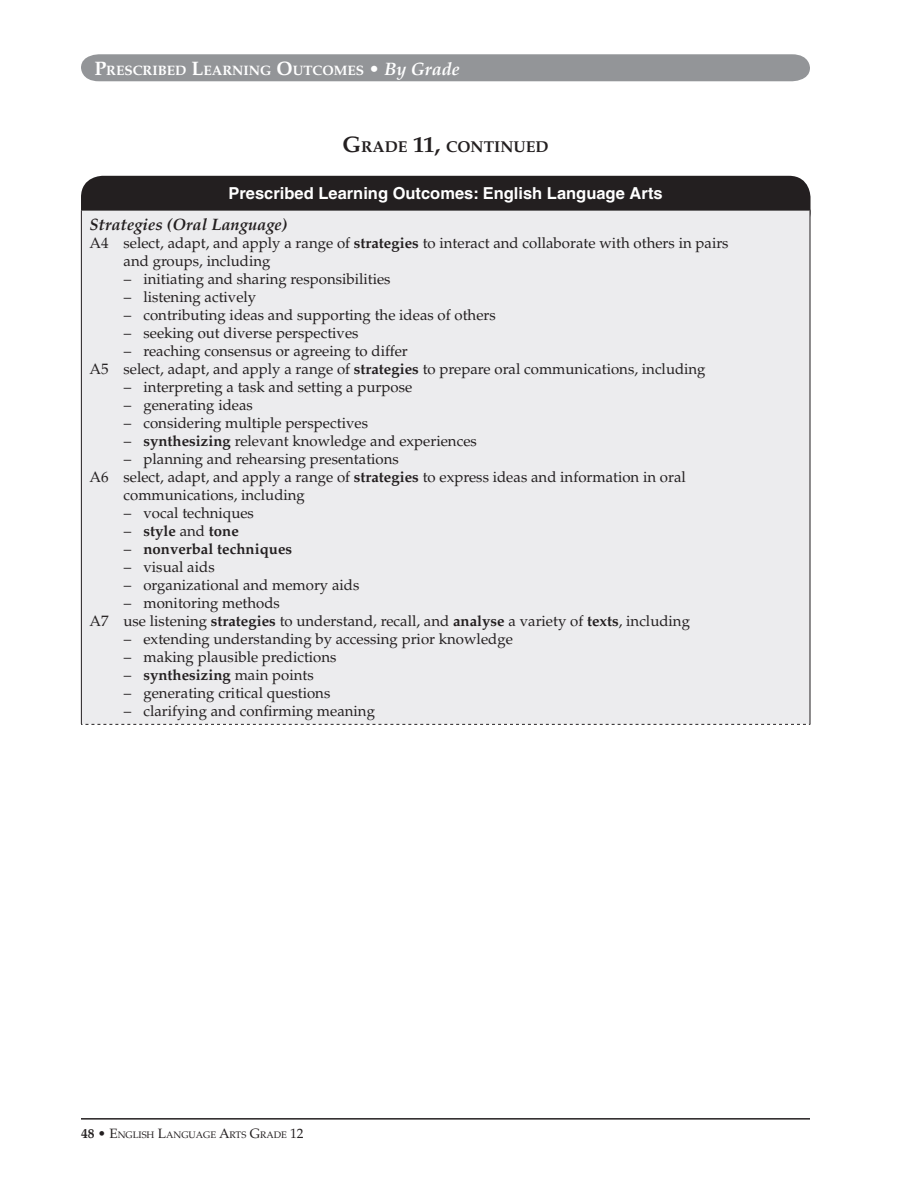
<style>
.page{position:relative;width:918px;height:1188px;background:#fff}
.page>*{position:absolute;margin:0;border:0;box-sizing:border-box;transform-origin:0 0}
.t1{font:700 16.5px "Helvetica";color:#fff}
.t2{font:italic 700 16.5px "Palatino";color:#231f20}
.t3{font:700 15.75px "Palatino";color:#231f20}
.t4{font:15px/18px "Palatino";color:#231f20}
.t5{font:700 15px "Palatino";color:#231f20}
.t6{font:700 13.65px "Palatino";color:#fff}
.t7{font:9.45px "Palatino";color:#231f20}
.s1{font-size:19.5px}
.s2{font-size:18px}
.s3{font-style:italic;font-size:18px}
.s4{font-size:22.5px}
.s5{font-weight:700}
.s6{font-weight:400}
.s7{font-weight:700;font-size:13.5px}
.s8{font-size:13.5px}
</style>
<div class="page">
<div style="left:81px;top:54px;width:729px;height:27px;background:#939598"></div>
<hr style="left:81px;top:1118px;width:729px;height:2px;background:#231f20">
<div style="left:81px;top:176px;width:730px;height:57px;background:#231f20;border-radius:22px"></div>
<div style="left:81px;top:210px;width:729px;height:514px;background:#ececee"></div>
<hr style="left:81px;top:211px;width:1px;height:513px;background:#231f20">
<hr style="left:810px;top:211px;width:1px;height:513px;background:#231f20">
<svg style="left:81px;top:724px;width:729px;height:1px"></svg>
<hr style="left:81px;top:210px;width:729px;height:1px;background:#231f20">
<p class="t6" style="left:94px;top:62px;width:367px"><span class="s1">P</span>rescribed <span class="s1">L</span>earning <span class="s1">O</span>utcomes <span class="s2">•</span> <span class="s3">By Grade</span></p>
<p class="t3" style="left:342px;top:137px;width:208px"><span class="s4">G</span>rade <span class="s4">11,</span> continued</p>
<p class="t1" style="left:229px;top:183px;width:436px">Prescribed Learning Outcomes: English Language Arts</p>
<p class="t2" style="left:89px;top:215px;width:199px">Strategies (Oral Language)</p>
<p class="t4" style="left:124px;top:234px;width:607px;text-indent:-34px">A4 select, adapt, and apply a range of <span class="s5">strategies</span> to interact and collaborate with others in pairs and groups, including</p>
<p class="t4" style="left:124px;top:270px;width:268px">– initiating and sharing responsibilities</p>
<p class="t4" style="left:124px;top:288px;width:134px">– listening actively</p>
<p class="t4" style="left:124px;top:306px;width:373px">– contributing ideas and supporting the ideas of others</p>
<p class="t4" style="left:124px;top:324px;width:236px">– seeking out diverse perspectives</p>
<p class="t4" style="left:89px;top:342px;width:618px;text-indent:35px">– reaching consensus or agreeing to differ<br>A5 select, adapt, and apply a range of <span class="s5">strategies</span> to prepare oral communications, including</p>
<p class="t4" style="left:124px;top:378px;width:290px">– interpreting a task and setting a purpose</p>
<p class="t4" style="left:124px;top:396px;width:131px">– generating ideas</p>
<p class="t4" style="left:124px;top:414px;width:246px">– considering multiple perspectives</p>
<p class="t4" style="left:124px;top:432px;width:354px">– <span class="s5">synthesizing</span> relevant knowledge and experiences</p>
<p class="t4" style="left:124px;top:450px;width:276px">– planning and rehearsing presentations</p>
<p class="t4" style="left:89px;top:468px;width:598px">A6 select, adapt, and apply a range of <span class="s5">strategies</span> to express ideas and information in oral</p>
<p class="t4" style="left:124px;top:486px;width:183px">communications, including</p>
<p class="t4" style="left:124px;top:504px;width:131px">– vocal techniques</p>
<p class="t5" style="left:124px;top:522px;width:116px"><span class="s6">–</span> style <span class="s6">and</span> tone</p>
<p class="t5" style="left:124px;top:540px;width:170px"><span class="s6">–</span> nonverbal techniques</p>
<p class="t4" style="left:124px;top:558px;width:92px">– visual aids</p>
<p class="t4" style="left:124px;top:576px;width:237px">– organizational and memory aids</p>
<p class="t4" style="left:89px;top:594px;width:602px;text-indent:34px">– monitoring methods<br>A7 use listening <span class="s5">strategies</span> to understand, recall, and <span class="s5">analyse</span> a variety of <span class="s5">texts</span>, including</p>
<p class="t4" style="left:124px;top:630px;width:390px">– extending understanding by accessing prior knowledge</p>
<p class="t4" style="left:124px;top:648px;width:214px">– making plausible predictions</p>
<p class="t5" style="left:124px;top:666px;width:191px"><span class="s6">–</span> synthesizing <span class="s6">main points</span></p>
<p class="t4" style="left:124px;top:684px;width:208px">– generating critical questions</p>
<p class="t4" style="left:124px;top:702px;width:253px">– clarifying and confirming meaning</p>
<p class="t7" style="left:81px;top:1129px;width:224px"><span class="s7">48</span> <span class="s8">• E</span>nglish <span class="s8">L</span>anguage <span class="s8">A</span>rts <span class="s8">G</span>rade <span class="s8">12</span></p>
</div>
